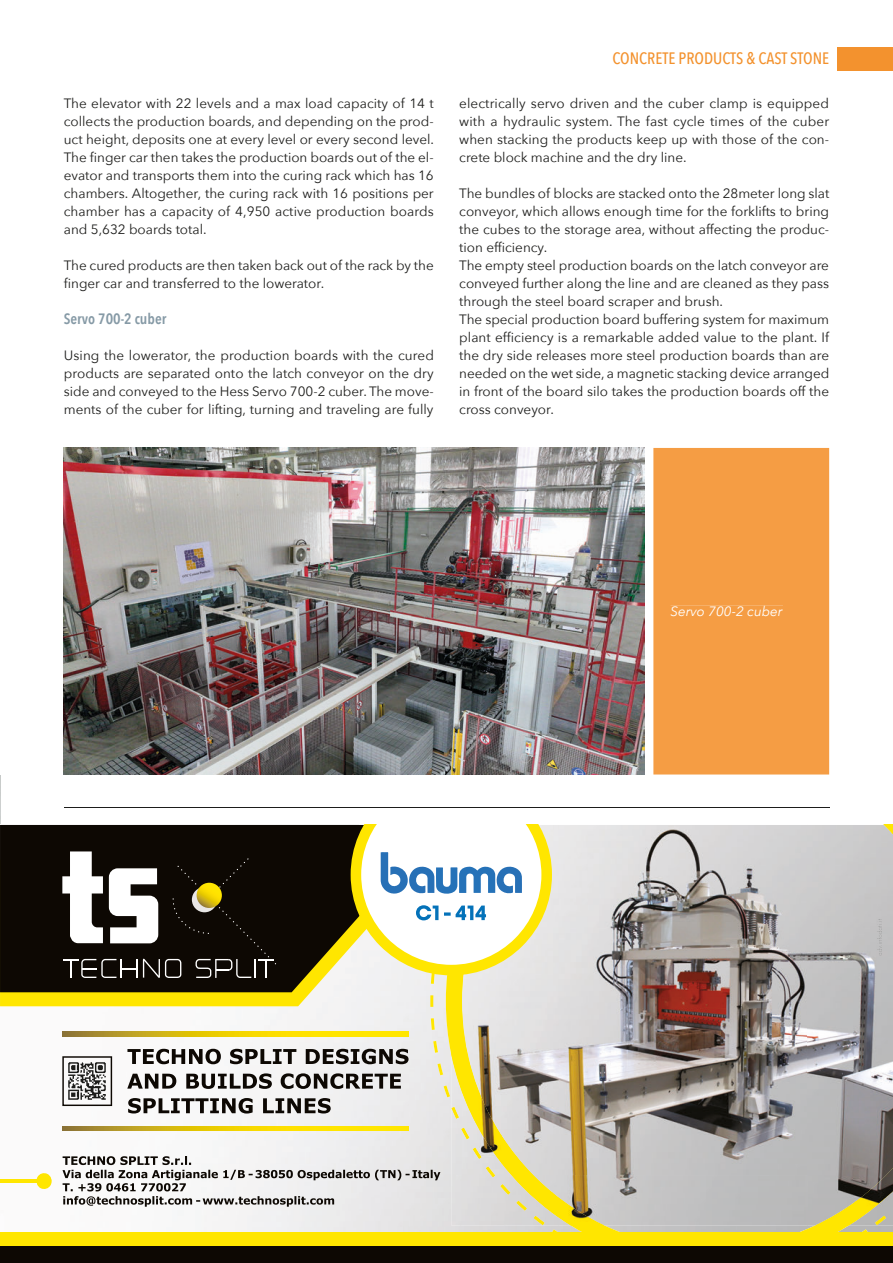
<style>
.page{position:relative;width:893px;height:1263px;background:#fff}
.page>*{position:absolute;margin:0;border:0;box-sizing:border-box;transform-origin:0 0}
.t1{font:500 16.5px "Avenir Next Condensed";color:#f3922e}
.t2{font:600 15px "Avenir Next Condensed";color:#869aa6}
.t3{font:13.5px/18px "Avenir Next";color:#1d1d1b;text-align:justify}
.t4{font:italic 13.5px "Avenir Next";color:#fff}
</style>
<div class="page">
<div style="left:838px;top:47px;width:55px;height:23px;background:#f3922e"></div>
<img style="left:0;top:775px;width:1px;height:49px">
<img style="left:64px;top:448px;width:580px;height:326px">
<div style="left:653px;top:448px;width:176px;height:326px;background:#f59d44"></div>
<div style="left:671px;top:606px;width:112px;height:10px;background:#f59d44"></div>
<hr style="left:64px;top:808px;width:765px;height:1px;background:#1d1d1b">
<img style="left:0;top:992px;width:430px;height:240px">
<hr style="left:0;top:1180px;width:43px;height:3px;background:#ffe600">
<div style="left:0;top:1232px;width:893px;height:25px;background:#ffe600"></div>
<div style="left:0;top:1247px;width:893px;height:16px;background:#0d0803"></div>
<svg style="left:0;top:992px;width:428px;height:14px;fill:#ffe600"></svg>
<svg style="left:0;top:825px;width:440px;height:167px;background:#201a0f"></svg>
<svg style="left:62px;top:851px;width:214px;height:127px"></svg>
<svg style="left:62px;top:1156px;width:378px;height:51px"></svg>
<svg style="left:36px;top:1172px;width:17px;height:18px"></svg>
<hr style="left:0;top:1179px;width:43px;height:3px;background:#ffe600">
<svg style="left:62px;top:1126px;width:347px;height:4px"></svg>
<svg style="left:62px;top:1032px;width:347px;height:4px"></svg>
<svg style="left:128px;top:1098px;width:203px;height:15px"></svg>
<svg style="left:127px;top:1073px;width:274px;height:16px"></svg>
<svg style="left:127px;top:1049px;width:282px;height:15px"></svg>
<svg style="left:62px;top:1056px;width:50px;height:50px"></svg>
<img style="left:502px;top:825px;width:305px;height:350px">
<img style="left:807px;top:825px;width:86px;height:193px">
<img style="left:559px;top:1175px;width:168px;height:50px">
<img style="left:879px;top:949px;width:3px;height:6px">
<img style="left:451px;top:1055px;width:54px;height:170px">
<img style="left:545px;top:1167px;width:14px;height:58px">
<img style="left:452px;top:1107px;width:93px;height:118px">
<img style="left:884px;top:825px;width:9px;height:24px">
<img style="left:451px;top:984px;width:51px;height:180px">
<img style="left:501px;top:1135px;width:51px;height:78px">
<img style="left:552px;top:1192px;width:52px;height:33px">
<img style="left:877px;top:919px;width:5px;height:30px">
<svg style="left:351px;top:825px;width:342px;height:159px"></svg>
<svg style="left:727px;top:1018px;width:166px;height:229px;background:#a9a591"></svg>
<p class="t3" style="left:64px;top:94px;width:372px">The elevator with 22 levels and a max load capacity of 14 t collects the production boards, and depending on the prod&shy;uct height, deposits one at every level or every second level.<br>The finger car then takes the production boards out of the el&shy;evator and transports them into the curing rack which has 16 chambers. Altogether, the curing rack with 16 positions per chamber has a capacity of 4,950 active production boards and 5,632 boards total.</p>
<p class="t3" style="left:64px;top:256px;width:371px">The cured products are then taken back out of the rack by the finger car and transferred to the lowerator.</p>
<p class="t2" style="left:64px;top:306px;width:104px">Servo 700-2 cuber</p>
<p class="t3" style="left:64px;top:346px;width:372px">Using the lowerator, the production boards with the cured products are separated onto the latch conveyor on the dry side and conveyed to the Hess Servo 700-2 cuber. The move&shy;ments of the cuber for lifting, turning and traveling are fully</p>
<p class="t1" style="left:612px;top:49px;width:218px">CONCRETE PRODUCTS &amp; CAST STONE</p>
<p class="t3" style="left:459px;top:94px;width:371px">electrically servo driven and the cuber clamp is equipped with a hydraulic system. The fast cycle times of the cuber when stacking the products keep up with those of the con&shy;crete block machine and the dry line.</p>
<p class="t3" style="left:459px;top:184px;width:372px;text-align:left">The bundles of blocks are stacked onto the 28meter long slat conveyor, which allows enough time for the forklifts to bring the cubes to the storage area, without affecting the produc&shy;tion efficiency.<br>The empty steel production boards on the latch conveyor are conveyed further along the line and are cleaned as they pass through the steel board scraper and brush.<br>The special production board buffering system for maximum plant efficiency is a remarkable added value to the plant. If the dry side releases more steel production boards than are needed on the wet side, a magnetic stacking device arranged in front of the board silo takes the production boards off the cross conveyor.</p>
<p class="t4" style="left:670px;top:600px;width:114px">Servo 700-2 cuber</p>
</div>
